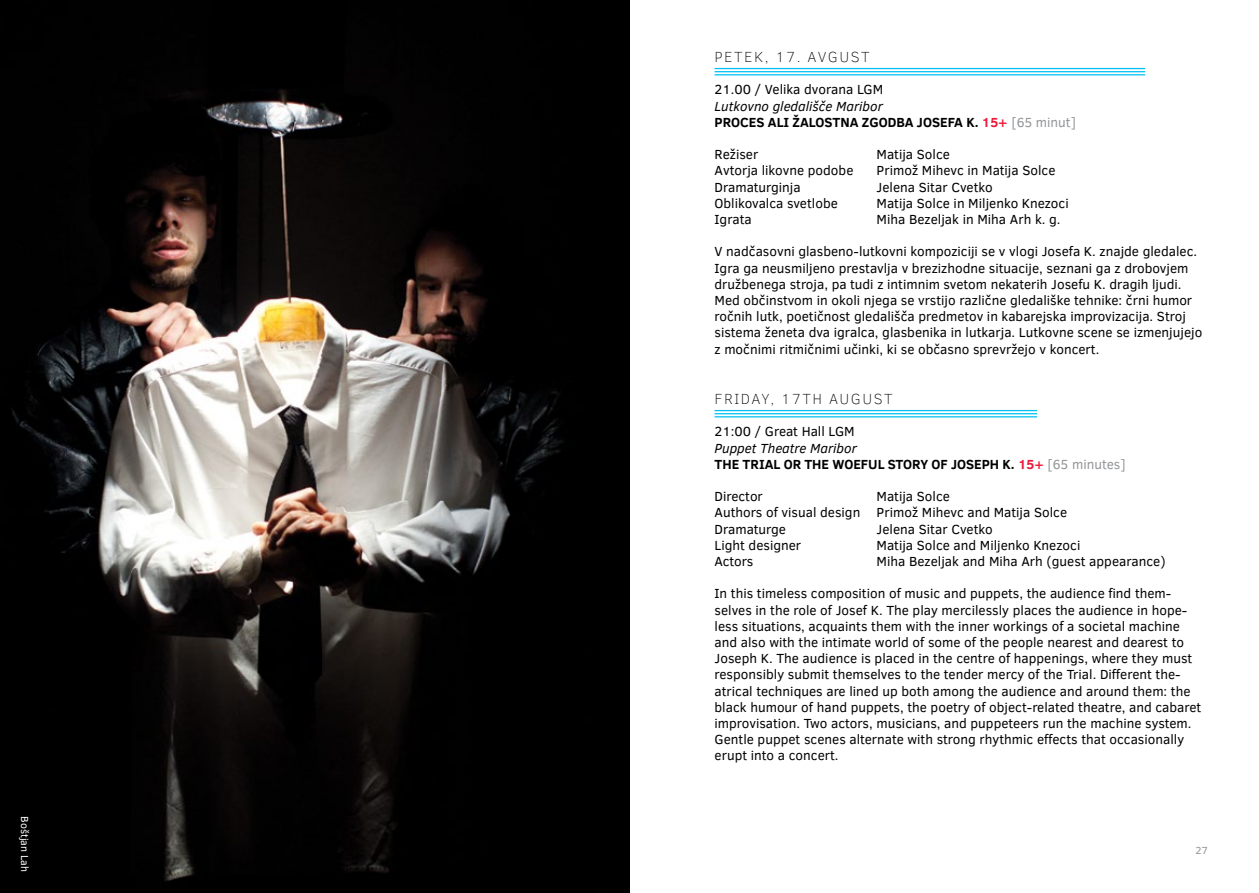
<style>
.page{position:relative;width:1259px;height:893px;background:#fff}
.page>*{position:absolute;margin:0;border:0;box-sizing:border-box;transform-origin:0 0}
.t1{font:100 15px "Clear Sans";letter-spacing:.1em;color:#000}
.t2{font:13.5px/16.2px "Clear Sans";color:#000}
.t3{font:700 13.5px/16.2px "Clear Sans";color:#000}
.t4{font:10.5px "Clear Sans";color:#fff}
.t5{font:10.5px "Clear Sans";color:#939598}
.s1{font-weight:400;font-style:italic}
.s2{color:#ed1a3b}
.s3{font-weight:400;color:#939598}
</style>
<div class="page">
<hr style="left:714px;top:68px;width:431px;height:1px;background:#00c0f3">
<hr style="left:714px;top:71px;width:431px;height:1px;background:#00c0f3">
<hr style="left:714px;top:74px;width:431px;height:1px;background:#00c0f3">
<hr style="left:714px;top:410px;width:323px;height:1px;background:#00c0f3">
<hr style="left:714px;top:413px;width:323px;height:1px;background:#00c0f3">
<hr style="left:714px;top:416px;width:323px;height:1px;background:#00c0f3">
<img style="left:0;top:0;width:629px;height:893px">
<p class="t4" style="left:32px;top:816px;width:57px;rotate:90deg">Boštjan Lah</p>
<p class="t1" style="left:714px;top:47px;width:157px">PETEK, 17. AVGUST</p>
<p class="t2" style="left:714px;top:81px;width:170px">21.00 / Velika dvorana LGM</p>
<p class="t3" style="left:714px;top:97px;width:363px"><span class="s1">Lutkovno gledališče Maribor<br></span>PROCES ALI ŽALOSTNA ZGODBA JOSEFA K. <span class="s2">15+</span> <span class="s3">[65 minut]</span></p>
<p class="t2" style="left:714px;top:146px;width:45px">Režiser</p>
<p class="t2" style="left:876px;top:146px;width:75px">Matija Solce</p>
<p class="t2" style="left:714px;top:162px;width:140px">Avtorja likovne podobe</p>
<p class="t2" style="left:876px;top:162px;width:180px">Primož Mihevc in Matija Solce</p>
<p class="t2" style="left:714px;top:179px;width:88px">Dramaturginja</p>
<p class="t2" style="left:876px;top:179px;width:118px">Jelena Sitar Cvetko</p>
<p class="t2" style="left:714px;top:195px;width:125px">Oblikovalca svetlobe</p>
<p class="t2" style="left:876px;top:195px;width:194px">Matija Solce in Miljenko Knezoci</p>
<p class="t2" style="left:714px;top:211px;width:39px">Igrata</p>
<p class="t2" style="left:876px;top:211px;width:185px">Miha Bezeljak in Miha Arh k. g.</p>
<p class="t2" style="left:714px;top:243px;width:489px">V nadčasovni glasbeno-lutkovni kompoziciji se v vlogi Josefa K. znajde gledalec.<br>Igra ga neusmiljeno prestavlja v brezizhodne situacije, seznani ga z drobovjem družbenega stroja, pa tudi z intimnim svetom nekaterih Josefu K. dragih ljudi.<br>Med občinstvom in okoli njega se vrstijo različne gledališke tehnike: črni humor ročnih lutk, poetičnost gledališča predmetov in kabarejska improvizacija. Stroj sistema ženeta dva igralca, glasbenika in lutkarja. Lutkovne scene se izmenjujejo z močnimi ritmičnimi učinki, ki se občasno sprevržejo v koncert.</p>
<p class="t1" style="left:714px;top:389px;width:180px">FRIDAY, 17th AU GU ST</p>
<p class="t2" style="left:714px;top:423px;width:142px">21:00 / Great Hall LGM</p>
<p class="t3" style="left:714px;top:439px;width:413px"><span class="s1">Puppet Theatre Maribor<br></span>THE TRIAL OR THE WOEFUL STORY OF JOSEPH K. <span class="s2">15+</span> <span class="s3">[65 minutes]</span></p>
<p class="t2" style="left:714px;top:488px;width:50px">Director</p>
<p class="t2" style="left:714px;top:488px;width:354px;text-indent:162px">Matija Solce<br>Authors of visual design Primož Mihevc and Matija Solce<br>Dramaturge</p>
<p class="t2" style="left:876px;top:521px;width:118px">Jelena Sitar Cvetko</p>
<p class="t2" style="left:714px;top:537px;width:88px">Light designer</p>
<p class="t2" style="left:876px;top:537px;width:205px">Matija Solce and Miljenko Knezoci</p>
<p class="t2" style="left:714px;top:553px;width:40px">Actors</p>
<p class="t2" style="left:876px;top:553px;width:290px">Miha Bezeljak and Miha Arh (guest appearance)</p>
<p class="t2" style="left:714px;top:585px;width:488px">In this timeless composition of music and puppets, the audience find them&shy;selves in the role of Josef K. The play mercilessly places the audience in hope&shy;less situations, acquaints them with the inner workings of a societal machine and also with the intimate world of some of the people nearest and dearest to Joseph K. The audience is placed in the centre of happenings, where they must responsibly submit themselves to the tender mercy of the Trial. Different the&shy;atrical techniques are lined up both among the audience and around them: the black humour of hand puppets, the poetry of object-related theatre, and cabaret improvisation. Two actors, musicians, and puppeteers run the machine system.<br>Gentle puppet scenes alternate with strong rhythmic effects that occasionally erupt into a concert.</p>
<p class="t5" style="left:1195px;top:844px;width:14px">27</p>
</div>
